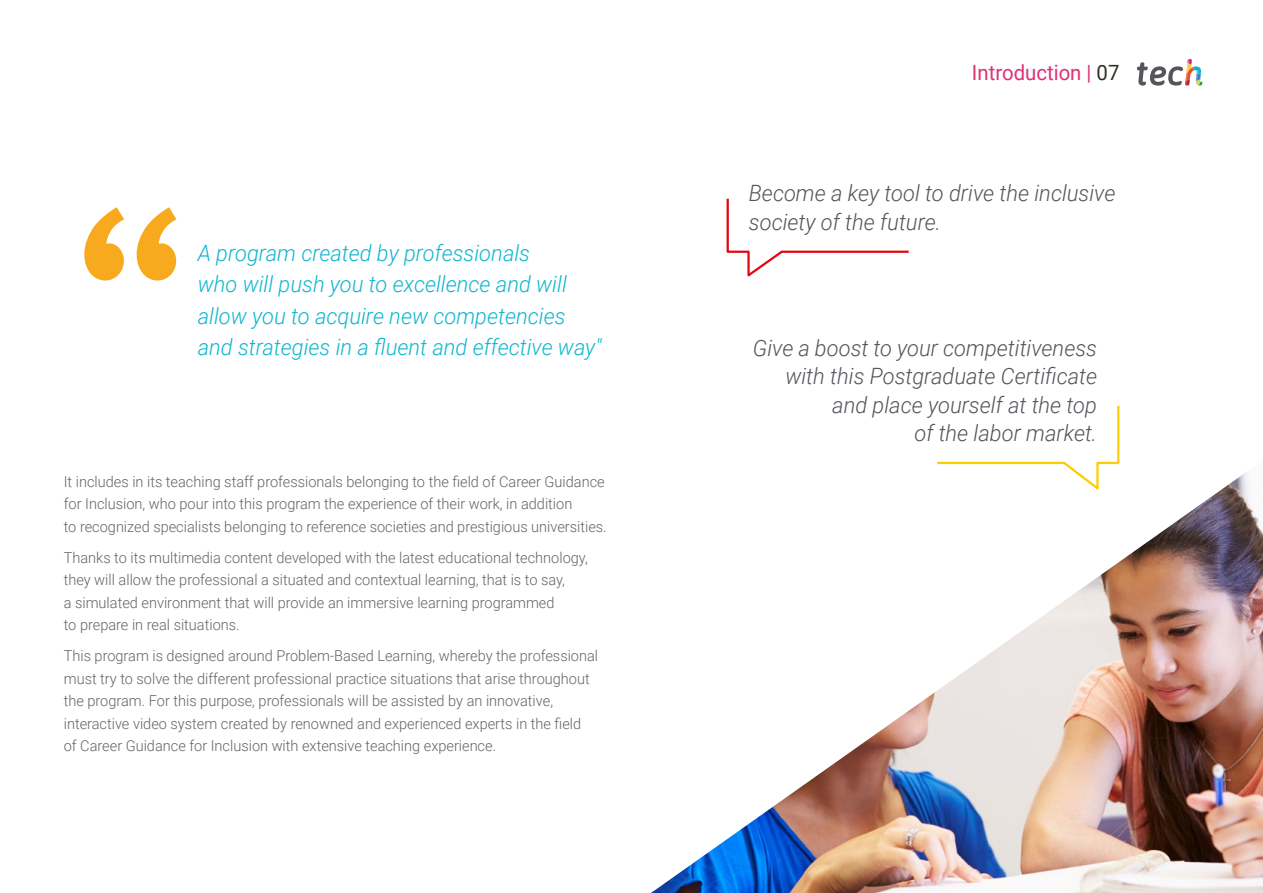
<style>
.page{position:relative;width:1263px;height:893px;background:#fff}
.page>*{position:absolute;margin:0;border:0;box-sizing:border-box;transform-origin:0 0}
.t1{font:italic 300 22.5px/28.5px "Roboto";color:#52555b;text-align:right}
.t2{font:italic 300 22.5px/31.5px "Roboto";color:#0fb6cf}
.t3{font:21px "Roboto";color:#df3174}
.t4{font:300 15px/22.5px "Roboto";color:#61646a}
.s1{color:#312e20}
</style>
<div class="page">
<svg style="left:84px;top:207px;width:92px;height:74px"></svg>
<img style="left:651px;top:472px;width:612px;height:421px">
<svg style="left:935px;top:405px;width:185px;height:88px"></svg>
<svg style="left:726px;top:198px;width:183px;height:79px"></svg>
<svg style="left:1137px;top:59px;width:65px;height:27px"></svg>
<h1 class="t2" style="left:198px;top:236px;width:406px">A program created by professionals<br>who will push you to excellence and will allow you to acquire new competencies and strategies in a fluent and effective way"</h1>
<p class="t4" style="left:64px;top:469px;width:544px">It includes in its teaching staff professionals belonging to the field of Career Guidance for Inclusion, who pour into this program the experience of their work, in addition<br>to recognized specialists belonging to reference societies and prestigious universities.</p>
<p class="t4" style="left:64px;top:545px;width:526px">Thanks to its multimedia content developed with the latest educational technology, they will allow the professional a situated and contextual learning, that is to say,<br>a simulated environment that will provide an immersive learning programmed<br>to prepare in real situations.</p>
<p class="t4" style="left:64px;top:644px;width:536px">This program is designed around Problem-Based Learning, whereby the professional must try to solve the different professional practice situations that arise throughout the program. For this purpose, professionals will be assisted by an innovative, interactive video system created by renowned and experienced experts in the field<br>of Career Guidance for Inclusion with extensive teaching experience.</p>
<h2 class="t3" style="left:972px;top:57px;width:149px">Introduction | <span class="s1">07</span></h2>
<h1 class="t1" style="left:749px;top:178px;width:368px;text-align:left">Become a key tool to drive the inclusive society of the future.</h1>
<h1 class="t1" style="left:753px;top:333px;width:346px">Give a boost to your competitiveness with this Postgraduate Certificate and place yourself at the top<br>of the labor market.</h1>
</div>
